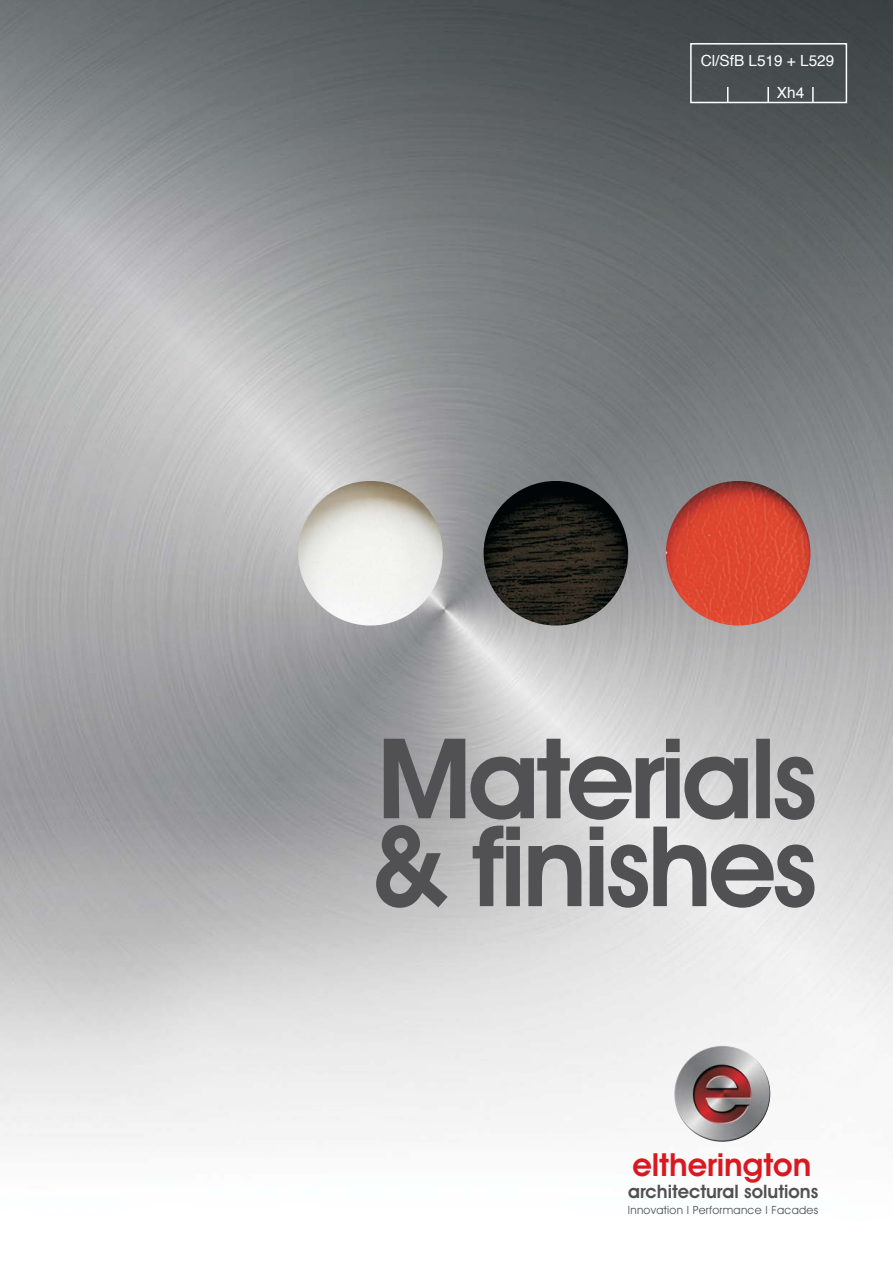
<style>
.page{position:relative;width:893px;height:1263px;background:#fff}
.page>*{position:absolute;margin:0;border:0;box-sizing:border-box;transform-origin:0 0}
.t1{font:600 111.9px/87.9px "Avant Garde IT Cby BT";letter-spacing:-.035em;color:#515153}
.t2{font:600 31.95px "Avant Garde IT Cby BT";color:#d91921}
.t3{font:600 18.6px "Avant Garde IT Cby BT";color:#515153}
.t4{font:15.3px/32px "Helvetica";color:#fff}
.t5{font:11.4px "Avant Garde IT Cby BT";letter-spacing:.025em;color:#535456}
</style>
<div class="page">
<img style="left:0;top:0;width:893px;height:1142px">
<img style="left:674px;top:1046px;width:96px;height:96px;border-radius:50%">
<div style="left:690px;top:43px;width:157px;height:60px;border:2px solid #fff"></div>
<svg style="left:812px;top:87px;width:2px;height:15px"></svg>
<svg style="left:767px;top:87px;width:2px;height:15px"></svg>
<svg style="left:727px;top:87px;width:1px;height:15px"></svg>
<img style="left:298px;top:481px;width:145px;height:144px;border-radius:50%">
<img style="left:484px;top:481px;width:144px;height:144px;border-radius:50%">
<img style="left:666px;top:481px;width:144px;height:144px;border-radius:50%">
<h3 class="t4" style="left:777px;top:46px;width:59px;text-indent:-76px">Cl/SfB L519 + L529<br>Xh4</h3>
<h1 class="t1" style="left:373px;top:746px;width:446px">Materials &amp; finishes</h1>
<h2 class="t2" style="left:632px;top:1153px;width:180px">eltherington</h2>
<h3 class="t3" style="left:628px;top:1184px;width:192px">architectural solutions</h3>
<p class="t5" style="left:628px;top:1206px;width:192px">Innovation I Performance I Facades</p>
</div>
